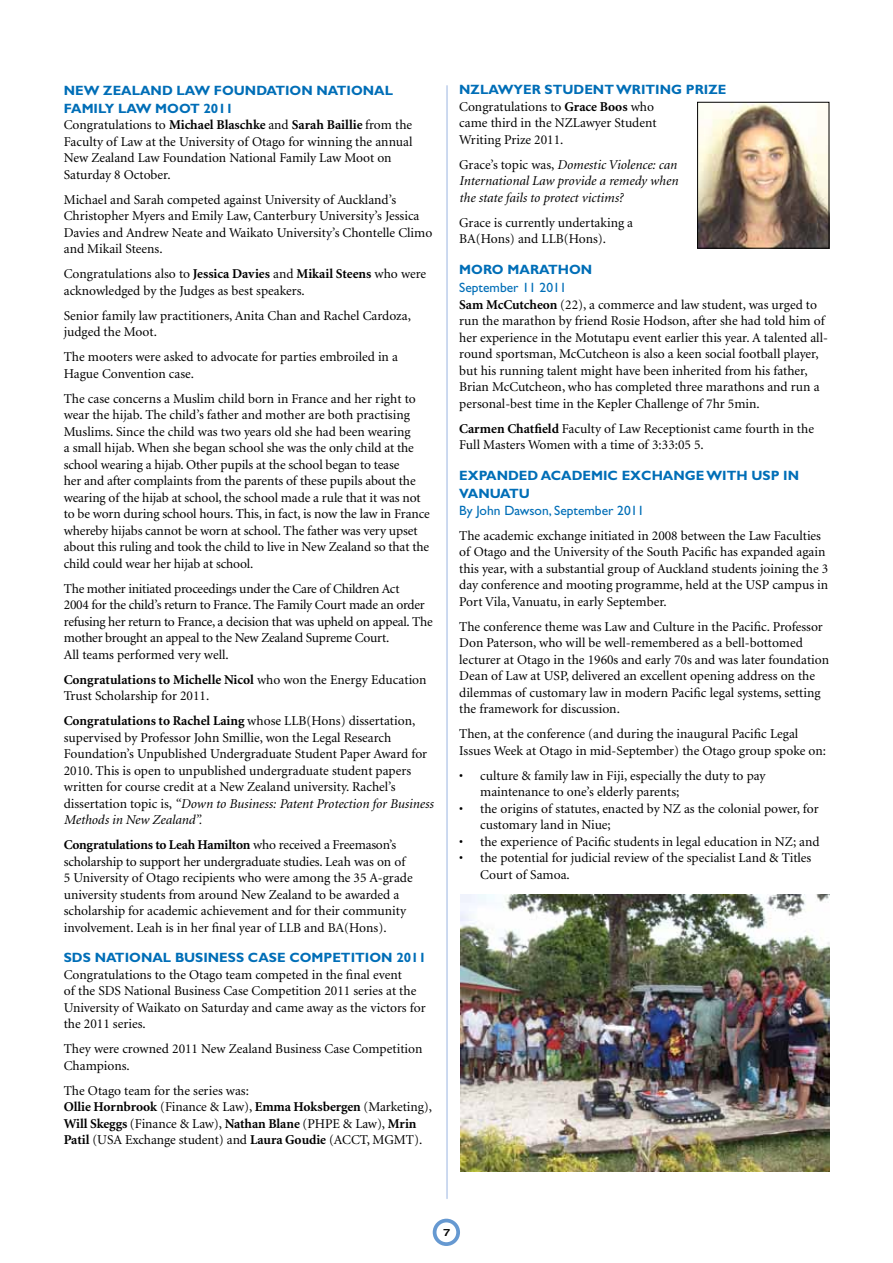
<style>
.page{position:relative;width:893px;height:1263px;background:#fff}
.page>*{position:absolute;margin:0;border:0;box-sizing:border-box;transform-origin:0 0}
.t1{font:13.5px/16.5px "Minion Maori";color:#000}
.t2{font:13.5px/16.5px "Minion Maori";letter-spacing:-.02em;color:#000}
.t3{font:700 13.5px "Gill Sans";color:#006eb7}
.t4{font:italic 13.5px/16.5px "Minion Maori";color:#000;text-align:justify}
.t5{font:13.5px "Gill Sans";color:#006eb7}
.t6{font:500 expanded 10.05px "Helvetica Neue";color:#000}
.s1{font-weight:700}
.s2{font-style:italic}
.s3{font-style:normal}
</style>
<div class="page">
<div style="left:433px;top:1219px;width:27px;height:27px;border:4px solid #6699d1;border-radius:50%"></div>
<hr style="left:446px;top:86px;width:2px;height:1112px;background:#bdceeb">
<img style="left:699px;top:104px;width:128px;height:142px">
<div style="left:697px;top:102px;width:132px;height:146px;border:1px solid #000"></div>
<img style="left:460px;top:894px;width:369px;height:277px">
<p class="t3" style="left:64px;top:82px;width:60px">NEW ZEALAND</p>
<p class="t3" style="left:177px;top:82px;width:48px">LAW FOUNDATION</p>
<p class="t3" style="left:317px;top:82px;width:22px">NATIONAL</p>
<p class="t3" style="left:64px;top:100px;width:10px">FAMIL</p>
<p class="t3" style="left:105px;top:100px;width:75px">Y LAW MOOT</p>
<p class="t3" style="left:203px;top:100px;width:31px">2011</p>
<p class="t1" style="left:64px;top:117px;width:350px">Congratulations to <span class="s1">Michael Blaschke</span> and <span class="s1">Sarah Baillie</span> from the Faculty of Law at the University of Otago for winning the annual New Zealand Law Foundation National Family Law Moot on Saturday 8 October.</p>
<p class="t1" style="left:64px;top:192px;width:370px">Michael and Sarah competed against University of Auckland’s Christopher Myers and Emily Law, Canterbury University’s Jessica Davies and Andrew Neate and Waikato University’s Chontelle Climo and Mikail Steens.</p>
<p class="t1" style="left:64px;top:266px;width:364px">Congratulations also to <span class="s1">Jessica Davies</span> and <span class="s1">Mikail Steens</span> who were acknowledged by the Judges as best speakers.</p>
<p class="t1" style="left:64px;top:308px;width:349px">Senior family law practitioners, Anita Chan and Rachel Cardoza, judged the Moot.</p>
<p class="t1" style="left:64px;top:349px;width:336px">The mooters were asked to advocate for parties embroiled in a<br>Hague Convention case.</p>
<p class="t1" style="left:64px;top:391px;width:367px">The case concerns a Muslim child born in France and her right to wear the hijab. The child’s father and mother are both practising Muslims. Since the child was two years old she had been wearing<br>a small hijab. When she began school she was the only child at the school wearing a hijab. Other pupils at the school began to tease<br>her and after complaints from the parents of these pupils about the wearing of the hijab at school, the school made a rule that it was not to be worn during school hours. This, in fact, is now the law in France whereby hijabs cannot be worn at school. The father was very upset about this ruling and took the child to live in New Zealand so that the child could wear her hijab at school.</p>
<p class="t2" style="left:64px;top:581px;width:370px">The mother initiated proceedings under the Care of Children Act<br>2004 for the child’s return to France. The Family Court made an order refusing her return to France, a decision that was upheld on appeal. The mother brought an appeal to the New Zealand Supreme Court.<br>All teams performed very well.</p>
<p class="t1" style="left:64px;top:671px;width:364px"><span class="s1">Congratulations to Michelle Nicol</span> who won the Energy Education<br>Trust Scholarship for 2011.</p>
<p class="t1" style="left:64px;top:713px;width:371px"><span class="s1">Congratulations to Rachel Laing</span> whose LLB(Hons) dissertation, supervised by Professor John Smillie, won the Legal Research Foundation’s Unpublished Undergraduate Student Paper Award for 2010. This is open to unpublished undergraduate student papers written for course credit at a New Zealand university. Rachel’s dissertation topic is, <span class="s2">“Down to Business: Patent Protection for Business Methods in New Zealand”.</span></p>
<p class="t1" style="left:64px;top:837px;width:350px"><span class="s1">Congratulations to Leah Hamilton</span> who received a Freemason’s scholarship to support her undergraduate studies. Leah was on of 5 University of Otago recipients who were among the 35 A-grade university students from around New Zealand to be awarded a scholarship for academic achievement and for their community involvement. Leah is in her final year of LLB and BA(Hons).</p>
<p class="t3" style="left:64px;top:950px;width:53px">SDS NATIONAL</p>
<p class="t3" style="left:175px;top:950px;width:19px">BUSINESS</p>
<p class="t3" style="left:248px;top:950px;width:11px">CASE</p>
<p class="t3" style="left:289px;top:950px;width:11px">COMPETITION</p>
<p class="t3" style="left:396px;top:950px;width:31px">2011</p>
<p class="t1" style="left:64px;top:967px;width:363px">Congratulations to the Otago team competed in the final event<br>of the SDS National Business Case Competition 2011 series at the University of Waikato on Saturday and came away as the victors for the 2011 series.</p>
<p class="t1" style="left:64px;top:1041px;width:360px">They were crowned 2011 New Zealand Business Case Competition<br>Champions.</p>
<p class="t1" style="left:64px;top:1083px;width:370px">The Otago team for the series was:<br><span class="s1">Ollie Hornbrook</span> (Finance &amp; Law), <span class="s1">Emma Hoksbergen</span> (Marketing), <span class="s1">Will Skeggs</span> (Finance &amp; Law), <span class="s1">Nathan Blane</span> (PHPE &amp; Law), <span class="s1">Mrin Patil</span> (USA Exchange student) and <span class="s1">Laura Goudie</span> (ACCT, MGMT).</p>
<p class="t3" style="left:459px;top:82px;width:105px">NZLAWYER STUDENT</p>
<p class="t3" style="left:616px;top:82px;width:34px">WRITING</p>
<p class="t3" style="left:686px;top:82px;width:26px">PRIZE</p>
<p class="t1" style="left:459px;top:99px;width:199px">Congratulations to <span class="s1">Grace Boos</span> who came third in the NZLawyer Student<br>Writing Prize 2011.</p>
<p class="t4" style="left:459px;top:157px;width:220px"><span class="s3">Grace’s topic was,</span> Domestic Violence: can International Law provide a remedy when the state fails to protect victims?</p>
<p class="t1" style="left:459px;top:215px;width:175px">Grace is currently undertaking a<br>BA(Hons) and LLB(Hons).</p>
<p class="t3" style="left:459px;top:262px;width:92px">MO RO MARATHON</p>
<p class="t5" style="left:459px;top:280px;width:109px">September 11 2011</p>
<p class="t1" style="left:459px;top:297px;width:370px"><span class="s1">Sam McCutcheon</span> (22), a commerce and law student, was urged to run the marathon by friend Rosie Hodson, after she had told him of her experience in the Motutapu event earlier this year. A talented all&shy;round sportsman, McCutcheon is also a keen social football player, but his running talent might have been inherited from his father, Brian McCutcheon, who has completed three marathons and run a personal-best time in the Kepler Challenge of 7hr 5min.</p>
<p class="t1" style="left:459px;top:421px;width:356px"><span class="s1">Carmen Chatfield</span> Faculty of Law Receptionist came fourth in the<br>Full Masters Women with a time of 3:33:05 5.</p>
<p class="t3" style="left:459px;top:468px;width:31px">EXPANDED</p>
<p class="t3" style="left:541px;top:468px;width:31px">ACADEMI</p>
<p class="t3" style="left:607px;top:468px;width:56px">C EXCHANGE</p>
<p class="t3" style="left:706px;top:468px;width:12px">WITH</p>
<p class="t3" style="left:751px;top:468px;width:40px">USP IN</p>
<p class="t3" style="left:459px;top:486px;width:11px">VANUATU</p>
<p class="t5" style="left:459px;top:502px;width:187px">By John Dawson, September 2011</p>
<p class="t1" style="left:459px;top:528px;width:371px">The academic exchange initiated in 2008 between the Law Faculties of Otago and the University of the South Pacific has expanded again this year, with a substantial group of Auckland students joining the 3 day conference and mooting programme, held at the USP campus in Port Vila, Vanuatu, in early September.</p>
<p class="t1" style="left:459px;top:619px;width:371px">The conference theme was Law and Culture in the Pacific. Professor Don Paterson, who will be well-remembered as a bell-bottomed lecturer at Otago in the 1960s and early 70s and was later foundation Dean of Law at USP, delivered an excellent opening address on the dilemmas of customary law in modern Pacific legal systems, setting the framework for discussion.</p>
<p class="t1" style="left:459px;top:726px;width:368px">Then, at the conference (and during the inaugural Pacific Legal<br>Issues Week at Otago in mid-September) the Otago group spoke on:</p>
<p class="t1" style="left:480px;top:768px;width:287px;text-indent:-21px">• culture &amp; family law in Fiji, especially the duty to pay maintenance to one’s elderly parents;</p>
<p class="t1" style="left:480px;top:801px;width:340px;text-indent:-21px">• the origins of statutes, enacted by NZ as the colonial power, for customary land in Niue;</p>
<p class="t1" style="left:459px;top:834px;width:362px">• the experience of Pacific students in legal education in NZ; and</p>
<p class="t1" style="left:480px;top:850px;width:333px;text-indent:-21px">• the potential for judicial review of the specialist Land &amp; Titles<br>Court of Samoa.</p>
<p class="t6" style="left:443px;top:1226px;width:8px">7</p>
</div>
